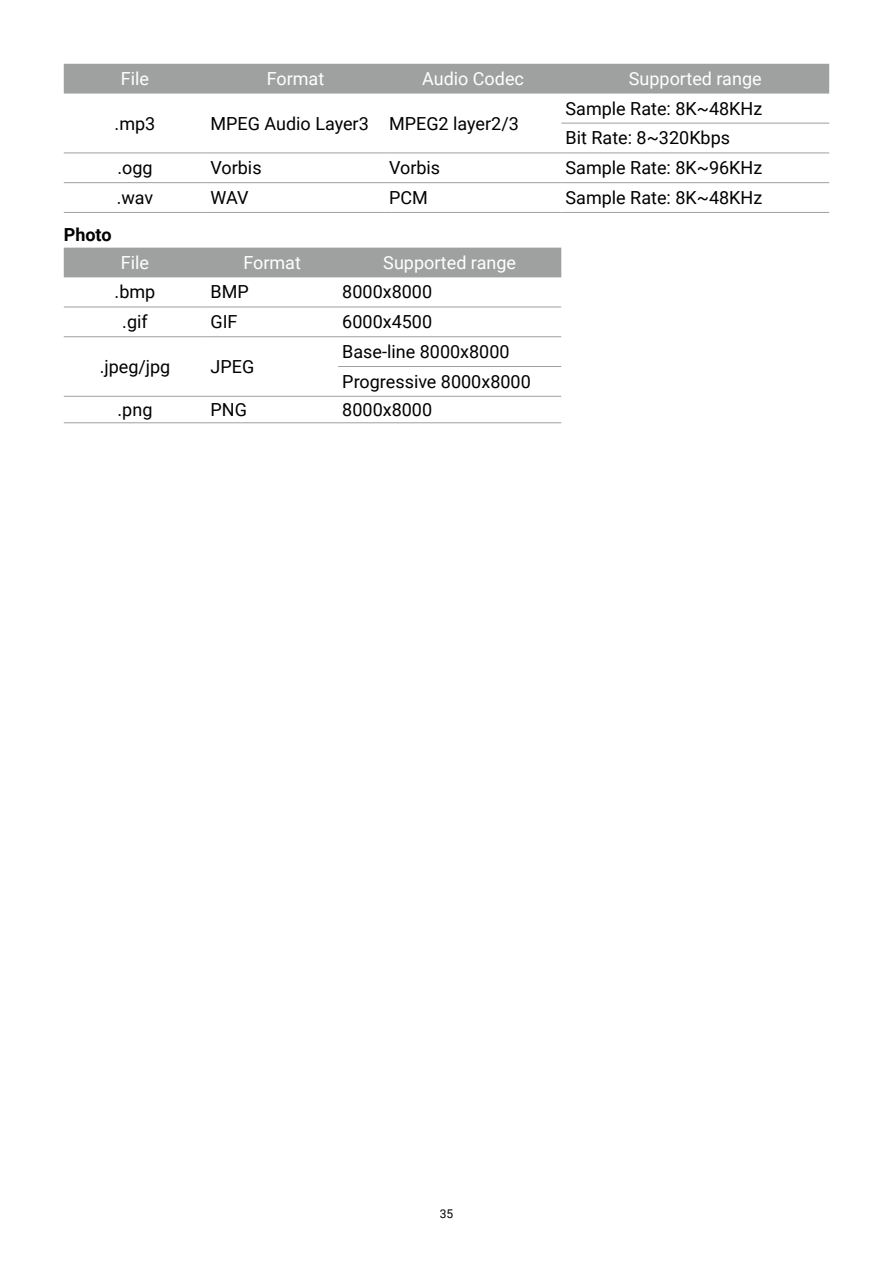
<style>
.page{position:relative;width:893px;height:1263px;background:#fff}
.page>*{position:absolute;margin:0;border:0;box-sizing:border-box;transform-origin:0 0}
.t1{font:18px/29.7px "Roboto";color:#000}
.t2{font:18px "Roboto";color:#fff}
.t3{font:700 18px "Roboto";color:#000}
.t4{font:12px "Roboto";color:#000}
</style>
<div class="page">
<div style="left:64px;top:64px;width:765px;height:30px;background:#9fa0a0"></div>
<hr style="left:561px;top:123px;width:268px;height:1px;background:#9fa0a0">
<hr style="left:64px;top:153px;width:142px;height:1px;background:#9fa0a0">
<hr style="left:206px;top:153px;width:179px;height:1px;background:#9fa0a0">
<hr style="left:385px;top:153px;width:176px;height:1px;background:#9fa0a0">
<hr style="left:561px;top:153px;width:268px;height:1px;background:#9fa0a0">
<hr style="left:64px;top:182px;width:142px;height:1px;background:#9fa0a0">
<hr style="left:206px;top:182px;width:179px;height:1px;background:#9fa0a0">
<hr style="left:385px;top:182px;width:176px;height:1px;background:#9fa0a0">
<hr style="left:561px;top:182px;width:268px;height:1px;background:#9fa0a0">
<hr style="left:64px;top:212px;width:142px;height:1px;background:#9fa0a0">
<hr style="left:206px;top:212px;width:179px;height:1px;background:#9fa0a0">
<hr style="left:385px;top:212px;width:176px;height:1px;background:#9fa0a0">
<hr style="left:561px;top:212px;width:268px;height:1px;background:#9fa0a0">
<div style="left:64px;top:248px;width:497px;height:29px;background:#9fa0a0"></div>
<hr style="left:64px;top:307px;width:142px;height:1px;background:#9fa0a0">
<hr style="left:206px;top:307px;width:132px;height:1px;background:#9fa0a0">
<hr style="left:338px;top:307px;width:223px;height:1px;background:#9fa0a0">
<hr style="left:64px;top:336px;width:142px;height:1px;background:#9fa0a0">
<hr style="left:206px;top:336px;width:132px;height:1px;background:#9fa0a0">
<hr style="left:338px;top:336px;width:223px;height:1px;background:#9fa0a0">
<hr style="left:338px;top:366px;width:223px;height:1px;background:#9fa0a0">
<hr style="left:64px;top:396px;width:142px;height:1px;background:#9fa0a0">
<hr style="left:206px;top:396px;width:132px;height:1px;background:#9fa0a0">
<hr style="left:338px;top:396px;width:223px;height:1px;background:#9fa0a0">
<hr style="left:64px;top:422px;width:142px;height:1px;background:#9fa0a0">
<hr style="left:206px;top:422px;width:132px;height:1px;background:#9fa0a0">
<hr style="left:338px;top:422px;width:223px;height:1px;background:#9fa0a0">
<p class="t2" style="left:121px;top:66px;width:30px">File</p>
<p class="t2" style="left:267px;top:66px;width:59px">Format</p>
<p class="t2" style="left:422px;top:66px;width:103px">Audio Codec</p>
<p class="t2" style="left:629px;top:66px;width:134px">Supported range</p>
<p class="t1" style="left:115px;top:108px;width:42px">.mp3</p>
<p class="t1" style="left:210px;top:108px;width:310px">MPEG Audio Layer3 MPEG2 layer2/3</p>
<p class="t1" style="left:566px;top:93px;width:198px">Sample Rate: 8K~48KHz<br>Bit Rate: 8~320Kbps</p>
<p class="t1" style="left:117px;top:152px;width:37px">.ogg</p>
<p class="t1" style="left:210px;top:152px;width:53px">Vorbis</p>
<p class="t1" style="left:389px;top:152px;width:53px">Vorbis</p>
<p class="t1" style="left:566px;top:152px;width:198px">Sample Rate: 8K~96KHz</p>
<p class="t1" style="left:117px;top:182px;width:38px">.wav</p>
<p class="t1" style="left:210px;top:182px;width:40px">WAV</p>
<p class="t1" style="left:389px;top:182px;width:40px">PCM</p>
<p class="t1" style="left:566px;top:182px;width:198px">Sample Rate: 8K~48KHz</p>
<p class="t3" style="left:64px;top:222px;width:49px">Photo</p>
<p class="t2" style="left:121px;top:250px;width:30px">File</p>
<p class="t2" style="left:243px;top:250px;width:59px">Format</p>
<p class="t2" style="left:383px;top:250px;width:134px">Supported range</p>
<p class="t1" style="left:115px;top:277px;width:42px">.bmp</p>
<p class="t1" style="left:210px;top:277px;width:40px">BMP</p>
<p class="t1" style="left:342px;top:277px;width:91px">8000x8000</p>
<p class="t1" style="left:122px;top:306px;width:27px">.gif</p>
<p class="t1" style="left:210px;top:306px;width:29px">GIF</p>
<p class="t1" style="left:342px;top:306px;width:91px">6000x4500</p>
<p class="t1" style="left:100px;top:351px;width:72px">.jpeg/jpg</p>
<p class="t1" style="left:210px;top:351px;width:45px">JPEG</p>
<p class="t1" style="left:342px;top:336px;width:190px">Base-line 8000x8000<br>Progressive 8000x8000</p>
<p class="t1" style="left:118px;top:394px;width:36px">.png</p>
<p class="t1" style="left:210px;top:394px;width:38px">PNG</p>
<p class="t1" style="left:342px;top:394px;width:91px">8000x8000</p>
<p class="t4" style="left:440px;top:1205px;width:15px">35</p>
</div>
